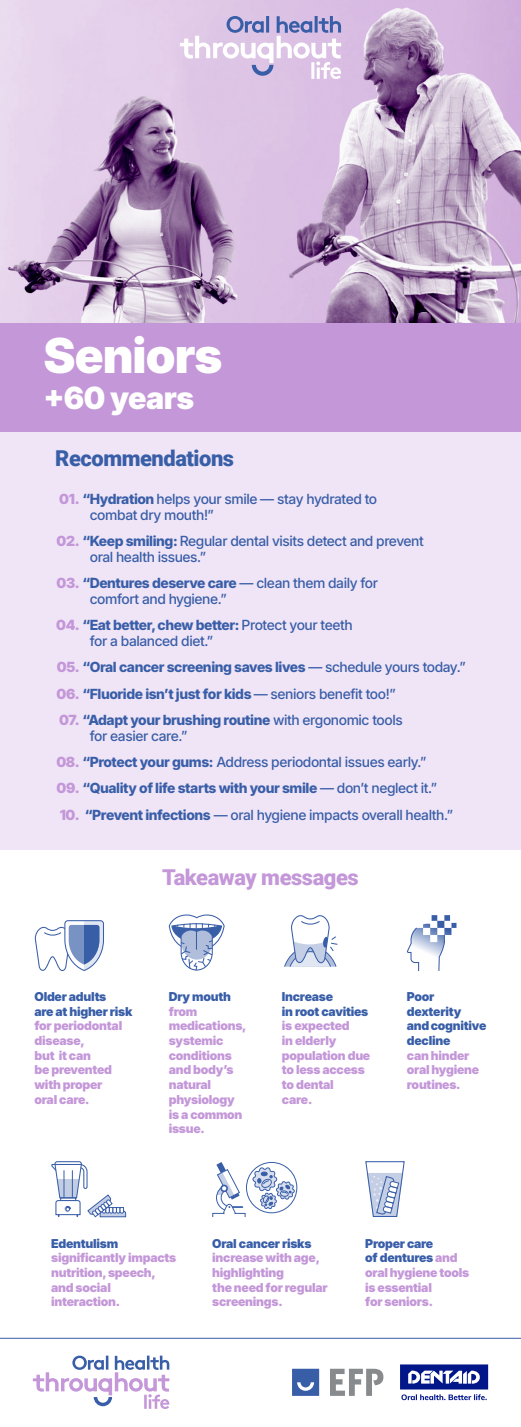
<style>
.page{position:relative;width:521px;height:1427px;background:#fff}
.page>*{position:absolute;margin:0;border:0;box-sizing:border-box;transform-origin:0 0}
.t1{font:900 48.12px "Inter 18 pt";letter-spacing:-.02em;color:#fff}
.t2{font:900 30.62px "Inter 18 pt";letter-spacing:-.02em;color:#fff}
.t3{font:900 21.88px "Roboto";letter-spacing:-.02em;color:#c497d9}
.t4{font:900 21.88px "Roboto";letter-spacing:-.02em;color:#395ea8}
.t5{font:500 14px "Inter 18 pt";letter-spacing:-.03em;color:#395ea8}
.t6{font:800 14px "Inter 18 pt";letter-spacing:-.03em;color:#395ea8}
.t7{font:900 12.25px/14.7px "Inter 18 pt";letter-spacing:-.02em;color:#c497d9}
.t8{font:900 12.25px/14.7px "Inter 18 pt";letter-spacing:-.02em;color:#395ea8}
.s1{font-weight:900;color:#c497d9}
.s2{font-weight:800}
.s3{font-weight:500}
.s4{color:#395ea8}
.s5{color:#c497d9}
</style>
<div class="page">
<img style="left:0;top:0;width:521px;height:344px">
<div style="left:0;top:408px;width:521px;height:442px;background:#f0e5f6"></div>
<div style="left:0;top:323px;width:520px;height:109px;background:#c497d9"></div>
<svg style="left:33px;top:1355px;width:136px;height:53px"></svg>
<hr style="left:0;top:1337px;width:521px;height:1px;background:#395ea8">
<svg style="left:180px;top:16px;width:161px;height:63px;background:#d3c4e3"></svg>
<svg style="left:168px;top:914px;width:57px;height:57px"></svg>
<svg style="left:407px;top:915px;width:49px;height:56px"></svg>
<svg style="left:365px;top:1161px;width:40px;height:56px"></svg>
<svg style="left:292px;top:1368px;width:27px;height:27px"></svg>
<svg style="left:330px;top:1368px;width:53px;height:27px"></svg>
<svg style="left:401px;top:1394px;width:86px;height:5px"></svg>
<div style="left:400px;top:1364px;width:88px;height:25px;background:#001689"></div>
<svg style="left:408px;top:1370px;width:72px;height:13px"></svg>
<svg style="left:34px;top:920px;width:70px;height:51px"></svg>
<svg style="left:51px;top:1161px;width:76px;height:57px"></svg>
<svg style="left:212px;top:1162px;width:34px;height:55px"></svg>
<div style="left:246px;top:1161px;width:51px;height:52px;border:1px solid #395ea8;border-radius:50%"></div>
<svg style="left:252px;top:1166px;width:43px;height:43px"></svg>
<svg style="left:284px;top:915px;width:54px;height:52px"></svg>
<p class="t1" style="left:43px;top:319px;width:180px">Seniors</p>
<p class="t2" style="left:43px;top:374px;width:152px">+60 years</p>
<p class="t4" style="left:55px;top:442px;width:180px">Recommendations</p>
<p class="t5" style="left:59px;top:488px;width:319px"><span class="s1">01.</span> <span class="s2">“Hydration</span> helps your smile — stay hydrated to</p>
<p class="t5" style="left:90px;top:504px;width:126px">combat dry mouth!”</p>
<p class="t5" style="left:56px;top:530px;width:369px"><span class="s1">02.</span> <span class="s2">“Keep smiling:</span> Regular dental visits detect and prevent</p>
<p class="t5" style="left:90px;top:546px;width:118px">oral health issues.”</p>
<p class="t6" style="left:56px;top:572px;width:323px"><span class="s1">03.</span> “Dentures deserve care <span class="s3">— clean them daily for</span></p>
<p class="t5" style="left:90px;top:588px;width:138px">comfort and hygiene.”</p>
<p class="t6" style="left:56px;top:614px;width:298px"><span class="s1">04.</span> “Eat better, chew better: <span class="s3">Protect your teeth</span></p>
<p class="t5" style="left:90px;top:630px;width:125px">for a balanced diet.”</p>
<p class="t6" style="left:57px;top:656px;width:410px"><span class="s1">05.</span> “Oral cancer screening saves lives <span class="s3">— schedule yours today.”</span></p>
<p class="t6" style="left:56px;top:683px;width:341px"><span class="s1">06.</span> “Fluoride isn’t just for kids <span class="s3">— seniors benefit too!”</span></p>
<p class="t6" style="left:59px;top:709px;width:345px"><span class="s1">07.</span> “Adapt your brushing routine <span class="s3">with ergonomic tools</span></p>
<p class="t5" style="left:90px;top:725px;width:99px">for easier care.”</p>
<p class="t5" style="left:56px;top:751px;width:372px"><span class="s1">08.</span> <span class="s2">“Protect your gums:</span> Address periodontal issues early.”</p>
<p class="t6" style="left:57px;top:777px;width:382px"><span class="s1">09.</span> “Quality of life starts with your smile <span class="s3">— don’t neglect it.”</span></p>
<p class="t5" style="left:60px;top:803px;width:395px"><span class="s1">10.</span> <span class="s2">“Prevent infections</span> — oral hygiene impacts overall health.”</p>
<p class="t3" style="left:162px;top:861px;width:198px">Takeaway messages</p>
<p class="t8" style="left:34px;top:988px;width:73px">Older adults</p>
<p class="t8" style="left:34px;top:1003px;width:100px">are at higher risk</p>
<p class="t7" style="left:34px;top:1018px;width:89px">for periodontal disease,</p>
<p class="t7" style="left:34px;top:1047px;width:58px">but it can</p>
<p class="t7" style="left:34px;top:1062px;width:79px">be prevented</p>
<p class="t7" style="left:34px;top:1076px;width:70px">with proper</p>
<p class="t7" style="left:34px;top:1091px;width:57px">oral care.</p>
<p class="t8" style="left:169px;top:988px;width:64px">Dry mouth</p>
<p class="t7" style="left:169px;top:1003px;width:30px">from</p>
<p class="t7" style="left:169px;top:1018px;width:79px">medications,</p>
<p class="t7" style="left:169px;top:1032px;width:56px">systemic</p>
<p class="t7" style="left:169px;top:1047px;width:65px">conditions</p>
<p class="t7" style="left:169px;top:1062px;width:66px">and body’s</p>
<p class="t7" style="left:169px;top:1076px;width:67px">natural physiology</p>
<p class="t7" style="left:169px;top:1106px;width:75px">is a common issue.</p>
<p class="t8" style="left:282px;top:988px;width:53px">Increase</p>
<p class="t8" style="left:282px;top:1003px;width:88px">in root cavities</p>
<p class="t7" style="left:282px;top:1018px;width:69px">is expected</p>
<p class="t7" style="left:282px;top:1032px;width:90px">in elderly population due to less access</p>
<p class="t7" style="left:282px;top:1076px;width:53px">to dental</p>
<p class="t7" style="left:282px;top:1091px;width:32px">care.</p>
<p class="t8" style="left:407px;top:988px;width:29px">Poor</p>
<p class="t8" style="left:407px;top:1003px;width:56px">dexterity</p>
<p class="t8" style="left:407px;top:1018px;width:81px">and cognitive decline</p>
<p class="t7" style="left:407px;top:1047px;width:64px">can hinder</p>
<p class="t7" style="left:407px;top:1062px;width:74px">oral hygiene</p>
<p class="t7" style="left:407px;top:1076px;width:55px">routines.</p>
<p class="t7" style="left:51px;top:1235px;width:127px"><span class="s4">Edentulism </span>significantly impacts nutrition, speech,</p>
<p class="t7" style="left:51px;top:1279px;width:61px">and social</p>
<p class="t7" style="left:51px;top:1293px;width:70px">interaction.</p>
<p class="t7" style="left:212px;top:1235px;width:109px"><span class="s4">Oral cancer risks </span>increase with age, highlighting</p>
<p class="t7" style="left:212px;top:1279px;width:117px">the need for regular</p>
<p class="t7" style="left:212px;top:1293px;width:72px">screenings.</p>
<p class="t8" style="left:365px;top:1235px;width:70px">Proper care</p>
<p class="t8" style="left:365px;top:1249px;width:94px">of dentures <span class="s5">and</span></p>
<p class="t7" style="left:365px;top:1264px;width:106px">oral hygiene tools</p>
<p class="t7" style="left:365px;top:1279px;width:68px">is essential</p>
<p class="t7" style="left:365px;top:1293px;width:69px">for seniors.</p>
</div>
